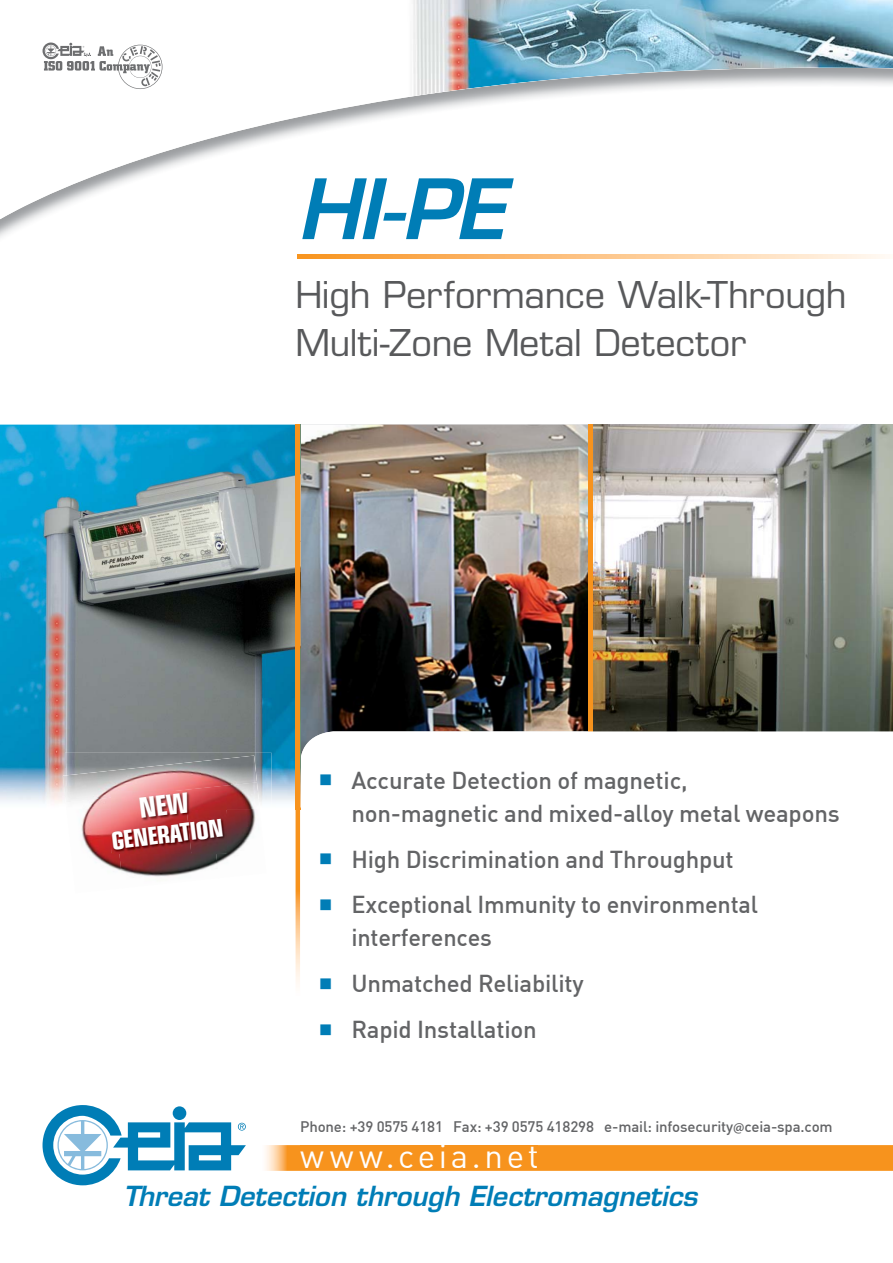
<style>
.page{position:relative;width:893px;height:1263px;background:#fff}
.page>*{position:absolute;margin:0;border:0;box-sizing:border-box;transform-origin:0 0}
.t1{font:italic 600 81px "Eurostile";color:#007db6}
.t2{font:36px/48px "Eurostile";letter-spacing:-.005em;color:#58595b}
.t3{font:33px "DIN Alternate";letter-spacing:.11em;color:#fff}
.t4{font:italic 600 27px "Eurostile";color:#007db6}
.t5{font:700 condensed 24.45px "Eurostile";color:#fff}
.t6{font:500 24px/33px "DIN";letter-spacing:-.01em;color:#636466}
.t7{font:500 15px "DIN";letter-spacing:-.01em;color:#636466}
.s1{color:#007db6}
.s2{font-family:"Myriad Pro";font-weight:600}
</style>
<div class="page">
<svg style="left:0;top:42px;width:538px;height:185px"></svg>
<img style="left:408px;top:0;width:485px;height:97px">
<svg style="left:43px;top:43px;width:119px;height:46px"></svg>
<svg style="left:298px;top:254px;width:587px;height:5px;background:#fcc587"></svg>
<img style="left:0;top:425px;width:296px;height:384px">
<img style="left:593px;top:425px;width:300px;height:306px">
<img style="left:301px;top:425px;width:287px;height:306px">
<div style="left:588px;top:425px;width:5px;height:312px;background:#f7931d"></div>
<svg style="left:300px;top:731px;width:593px;height:141px"></svg>
<img style="left:296px;top:425px;width:4px;height:559px">
<img style="left:300px;top:425px;width:1px;height:346px">
<img style="left:300px;top:765px;width:1px;height:73px">
<svg style="left:43px;top:1105px;width:203px;height:80px"></svg>
<img style="left:65px;top:753px;width:207px;height:56px">
<img style="left:63px;top:775px;width:2px;height:20px">
<img style="left:81px;top:809px;width:38px;height:61px">
<img style="left:219px;top:809px;width:37px;height:54px">
<img style="left:119px;top:853px;width:100px;height:24px">
<img style="left:65px;top:755px;width:192px;height:47px">
<img style="left:66px;top:797px;width:46px;height:12px">
<img style="left:161px;top:782px;width:99px;height:27px">
<img style="left:112px;top:809px;width:74px;height:44px">
<img style="left:186px;top:809px;width:40px;height:44px">
<img style="left:112px;top:792px;width:114px;height:17px">
<img style="left:265px;top:1145px;width:628px;height:26px">
<div style="left:301px;top:1145px;width:236px;height:23px;background:#f7931d"></div>
<svg style="left:140px;top:792px;width:50px;height:26px"></svg>
<h1 class="t1" style="left:297px;top:178px;width:209px">HI-PE</h1>
<h2 class="t2" style="left:296px;top:275px;width:553px">High Performance Walk-Through<br>Multi-Zone Metal Detector</h2>
<p class="t5" style="left:111px;top:832px;width:114px;rotate:-7deg">GENERATION</p>
<p class="t6" style="left:351px;top:766px;width:490px;text-indent:-34px"><span class="s1">▪</span> Accurate Detection of magnetic, non-magnetic and mixed-alloy metal weapons</p>
<p class="t6" style="left:317px;top:845px;width:418px"><span class="s1">▪</span> High Discrimination and Throughput</p>
<p class="t6" style="left:351px;top:891px;width:408px;text-indent:-34px"><span class="s1">▪</span> Exceptional Immunity to environmental interferences</p>
<p class="t6" style="left:317px;top:970px;width:268px"><span class="s1">▪</span> Unmatched Reliability</p>
<p class="t6" style="left:317px;top:1015px;width:221px"><span class="s1">▪</span> Rapid Installation</p>
<p class="t7" style="left:300px;top:1121px;width:534px">Phone: +39 0575 4181 Fax: +39 0575 418298 e-mail: infosecurity<span class="s2">@</span>ceia-spa.com</p>
<h3 class="t3" style="left:300px;top:1143px;width:240px">www.ceia.net</h3>
<p class="t4" style="left:123px;top:1186px;width:576px">Threat Detection through Electromagnetics</p>
</div>
